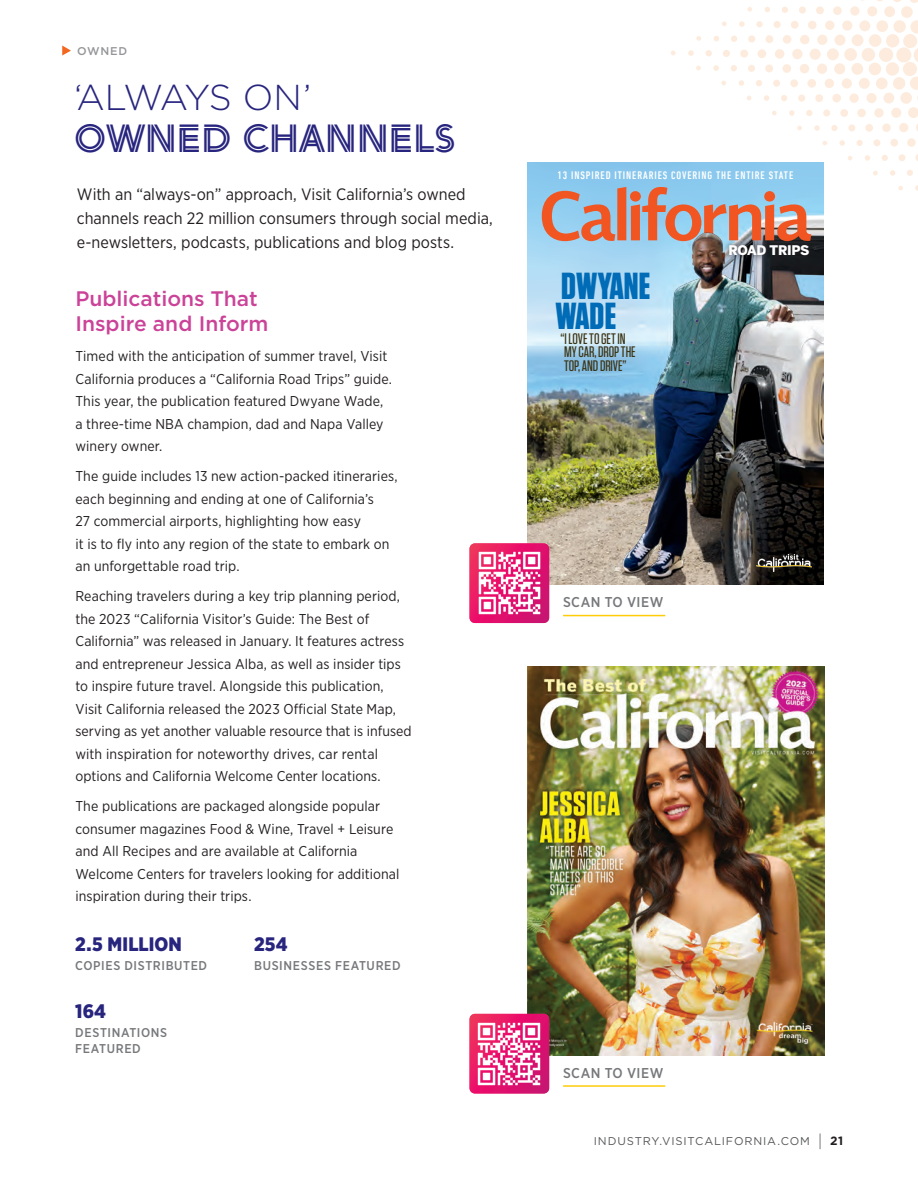
<style>
.page{position:relative;width:918px;height:1188px;background:#fff}
.page>*{position:absolute;margin:0;border:0;box-sizing:border-box;transform-origin:0 0}
.t1{font:39px "Arya Double";color:#28257e}
.t2{font:700 37.65px/29.5px "Tungsten";color:#006bb6}
.t3{font:300 36px "Gotham";letter-spacing:-.06em;color:#28257e}
.t4{font:500 21px/25.5px "Gotham";color:#cb4398}
.t5{font:900 19.5px "Gotham Narrow";letter-spacing:.005em;color:#28257e}
.t6{font:16.5px/24px "Gotham Narrow";color:#231f20}
.t7{font:500 15.3px/13.5px "Tungsten";letter-spacing:-.005em;color:#3c3416}
.t8{font:14.25px/22.5px "Gotham Narrow";letter-spacing:.005em;color:#231f20}
.t9{font:500 14.25px "Gotham Narrow";letter-spacing:.03em;color:#76787b}
.t10{font:900 13.2px "Benton Sans";letter-spacing:-.03em;color:#fff}
.t11{font:500 12.75px/15.3px "Gotham Narrow";letter-spacing:.05em;color:#76787b}
.t12{font:11.25px "Gotham";letter-spacing:.075em;color:#57585a}
.t13{font:500 11.25px "Gotham";letter-spacing:.065em;color:#939598}
.t14{font:500 condensed 11.1px "DIN Next LT Pro";letter-spacing:.08em;color:#fff}
.s1{font-size:16.8px}
.s2{font-weight:700;font-size:12px;color:#231f20}
</style>
<div class="page">
<svg style="left:696px;top:66px;width:5px;height:4px"></svg>
<svg style="left:721px;top:81px;width:5px;height:4px"></svg>
<svg style="left:747px;top:96px;width:4px;height:4px"></svg>
<svg style="left:772px;top:111px;width:5px;height:5px"></svg>
<svg style="left:797px;top:126px;width:5px;height:5px"></svg>
<svg style="left:822px;top:141px;width:5px;height:5px"></svg>
<svg style="left:848px;top:156px;width:5px;height:5px"></svg>
<svg style="left:873px;top:171px;width:5px;height:5px"></svg>
<svg style="left:898px;top:186px;width:5px;height:5px"></svg>
<svg style="left:713px;top:65px;width:6px;height:6px"></svg>
<svg style="left:739px;top:80px;width:5px;height:6px"></svg>
<svg style="left:764px;top:95px;width:5px;height:6px"></svg>
<svg style="left:789px;top:110px;width:6px;height:6px"></svg>
<svg style="left:814px;top:125px;width:6px;height:6px"></svg>
<svg style="left:839px;top:140px;width:6px;height:6px"></svg>
<svg style="left:865px;top:155px;width:5px;height:6px"></svg>
<svg style="left:890px;top:170px;width:6px;height:6px"></svg>
<svg style="left:915px;top:185px;width:3px;height:6px"></svg>
<svg style="left:705px;top:50px;width:7px;height:7px"></svg>
<svg style="left:731px;top:65px;width:6px;height:6px"></svg>
<svg style="left:756px;top:80px;width:6px;height:6px"></svg>
<svg style="left:781px;top:95px;width:6px;height:6px"></svg>
<div style="left:806px;top:110px;width:7px;height:6px;background:#fdecdd;border-radius:50%"></div>
<div style="left:856px;top:140px;width:7px;height:6px;background:#fdecdd;border-radius:50%"></div>
<div style="left:881px;top:154px;width:7px;height:7px;background:#fdecdd;border-radius:50%"></div>
<div style="left:907px;top:169px;width:6px;height:7px;background:#fdecdd;border-radius:3px"></div>
<svg style="left:723px;top:50px;width:7px;height:7px"></svg>
<div style="left:748px;top:65px;width:7px;height:7px;background:#fdecdd;border-radius:50%"></div>
<div style="left:773px;top:80px;width:7px;height:7px;background:#fdecdd;border-radius:50%"></div>
<div style="left:798px;top:94px;width:7px;height:8px;background:#fdecdd;border-radius:50%"></div>
<div style="left:823px;top:109px;width:7px;height:8px;background:#fdecdd;border-radius:50%"></div>
<svg style="left:873px;top:139px;width:8px;height:8px"></svg>
<svg style="left:898px;top:154px;width:8px;height:8px"></svg>
<div style="left:765px;top:64px;width:8px;height:8px;background:#fdecdd;border-radius:50%"></div>
<div style="left:790px;top:79px;width:8px;height:8px;background:#fdecdd;border-radius:50%"></div>
<div style="left:815px;top:94px;width:8px;height:8px;background:#fdecdd;border-radius:50%"></div>
<div style="left:890px;top:139px;width:8px;height:8px;background:#fdecdd;border-radius:4px"></div>
<svg style="left:915px;top:154px;width:3px;height:7px"></svg>
<div style="left:782px;top:64px;width:9px;height:9px;background:#fdecdd;border-radius:50%"></div>
<div style="left:807px;top:79px;width:9px;height:9px;background:#fdecdd;border-radius:50%"></div>
<svg style="left:907px;top:138px;width:9px;height:9px"></svg>
<svg style="left:775px;top:49px;width:9px;height:10px"></svg>
<div style="left:800px;top:64px;width:9px;height:9px;background:#fdecdd;border-radius:50%"></div>
<svg style="left:824px;top:79px;width:10px;height:9px"></svg>
<svg style="left:792px;top:49px;width:11px;height:10px"></svg>
<div style="left:817px;top:63px;width:10px;height:11px;background:#fdecdd;border-radius:50%"></div>
<svg style="left:747px;top:7px;width:5px;height:5px"></svg>
<svg style="left:722px;top:21px;width:5px;height:5px"></svg>
<svg style="left:696px;top:36px;width:5px;height:5px"></svg>
<svg style="left:671px;top:51px;width:5px;height:4px"></svg>
<svg style="left:764px;top:7px;width:6px;height:5px"></svg>
<svg style="left:739px;top:21px;width:6px;height:6px"></svg>
<svg style="left:714px;top:36px;width:5px;height:5px"></svg>
<svg style="left:688px;top:50px;width:6px;height:6px"></svg>
<div style="left:782px;top:6px;width:6px;height:7px;background:#fdecdd;border-radius:50%"></div>
<div style="left:756px;top:21px;width:7px;height:7px;background:#fdecdd;border-radius:50%"></div>
<svg style="left:731px;top:36px;width:6px;height:6px"></svg>
<div style="left:799px;top:6px;width:7px;height:8px;background:#fdecdd;border-radius:50%"></div>
<div style="left:773px;top:21px;width:8px;height:7px;background:#fdecdd;border-radius:50%"></div>
<div style="left:748px;top:35px;width:7px;height:8px;background:#fdecdd;border-radius:50%"></div>
<div style="left:816px;top:6px;width:8px;height:8px;background:#fdecdd;border-radius:50%"></div>
<div style="left:791px;top:21px;width:8px;height:8px;background:#fdecdd;border-radius:50%"></div>
<div style="left:765px;top:35px;width:8px;height:8px;background:#fdecdd;border-radius:50%"></div>
<svg style="left:740px;top:50px;width:8px;height:8px"></svg>
<svg style="left:808px;top:20px;width:9px;height:10px"></svg>
<div style="left:783px;top:35px;width:9px;height:9px;background:#fdecdd;border-radius:50%"></div>
<div style="left:758px;top:49px;width:8px;height:9px;background:#fdecdd;border-radius:50%"></div>
<div style="left:800px;top:35px;width:10px;height:9px;background:#fdecdd;border-radius:50%"></div>
<div style="left:817px;top:35px;width:11px;height:10px;background:#fdecdd;border-radius:50%"></div>
<svg style="left:810px;top:49px;width:11px;height:11px"></svg>
<img style="left:528px;top:666px;width:296px;height:390px">
<img style="left:528px;top:162px;width:295px;height:422px">
<svg style="left:542px;top:187px;width:269px;height:55px;background:#b99c9a"></svg>
<img style="left:757px;top:555px;width:54px;height:17px">
<div style="left:723px;top:239px;width:92px;height:22px;background:#231f20;opacity:.75"></div>
<svg style="left:470px;top:543px;width:79px;height:80px"></svg>
<hr style="left:563px;top:615px;width:102px;height:1px;background:#fecd08">
<hr style="left:563px;top:1085px;width:102px;height:2px;background:#fecd08">
<img style="left:471px;top:545px;width:77px;height:77px">
<svg style="left:470px;top:1014px;width:79px;height:80px"></svg>
<img style="left:471px;top:1016px;width:76px;height:76px">
<svg style="left:62px;top:45px;width:9px;height:11px"></svg>
<svg style="left:827px;top:0;width:91px;height:132px"></svg>
<p class="t13" style="left:77px;top:43px;width:51px">OWNED</p>
<p class="t3" style="left:74px;top:74px;width:239px">‘ALWAYS ON’</p>
<p class="t1" style="left:74px;top:114px;width:384px">OWNED CHANNELS</p>
<p class="t6" style="left:77px;top:182px;width:418px">With an “always-on” approach, Visit California’s owned channels reach 22 million consumers through social media, e-newsletters, podcasts, publications and blog posts.</p>
<p class="t4" style="left:75px;top:285px;width:195px">Publications That<br>Inspire and Inform</p>
<p class="t8" style="left:75px;top:345px;width:318px">Timed with the anticipation of summer travel, Visit California produces a “California Road Trips” guide.<br>This year, the publication featured Dwyane Wade, a three-time NBA champion, dad and Napa Valley winery owner.</p>
<p class="t8" style="left:75px;top:465px;width:324px">The guide includes 13 new action-packed itineraries, each beginning and ending at one of California’s<br>27 commercial airports, highlighting how easy<br>it is to fly into any region of the state to embark on an unforgettable road trip.</p>
<p class="t8" style="left:75px;top:585px;width:338px">Reaching travelers during a key trip planning period, the 2023 “California Visitor’s Guide: The Best of California” was released in January. It features actress and entrepreneur Jessica Alba, as well as insider tips to inspire future travel. Alongside this publication, Visit California released the 2023 Official State Map, serving as yet another valuable resource that is infused with inspiration for noteworthy drives, car rental options and California Welcome Center locations.</p>
<p class="t8" style="left:75px;top:795px;width:325px">The publications are packaged alongside popular consumer magazines Food &amp; Wine, Travel + Leisure and All Recipes and are available at California Welcome Centers for travelers looking for additional inspiration during their trips.</p>
<p class="t5" style="left:75px;top:931px;width:108px">2.5 MILLION</p>
<p class="t11" style="left:75px;top:958px;width:133px">COPIES DISTRIBUTED</p>
<p class="t5" style="left:75px;top:998px;width:32px">164</p>
<p class="t11" style="left:75px;top:1025px;width:93px">DESTINATIONS<br>FEATURED</p>
<p class="t5" style="left:254px;top:931px;width:35px">254</p>
<p class="t11" style="left:254px;top:958px;width:148px">BUSINESSES FEATURED</p>
<p class="t14" style="left:558px;top:169px;width:237px">13 INSPIRED ITINERARIES COVERING THE ENTIRE STATE</p>
<p class="t2" style="left:555px;top:273px;width:97px">DWYANE<br>WADE</p>
<p class="t7" style="left:561px;top:332px;width:77px">“I LOVE TO GET IN<br>MY CAR, DROP THE<br>TOP, AND DRIVE”</p>
<p class="t10" style="left:728px;top:242px;width:83px">ROAD TRIPS</p>
<p class="t9" style="left:563px;top:593px;width:102px">SCAN TO VIEW</p>
<p class="t9" style="left:563px;top:1064px;width:102px">SCAN TO VIEW</p>
<p class="t12" style="left:594px;top:1134px;width:251px">INDUSTRY.VISITCALIFORNIA.COM <span class="s1">|</span> <span class="s2">21</span></p>
</div>
